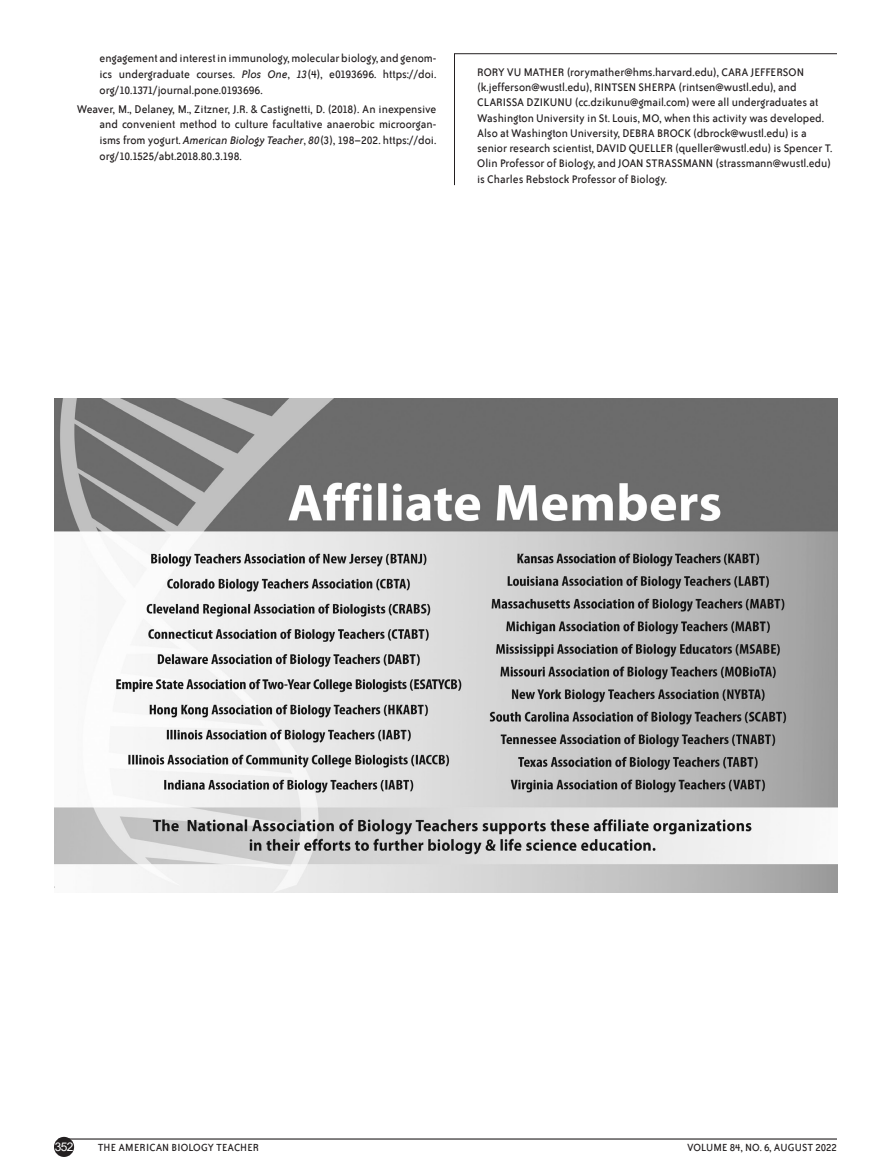
<style>
.page{position:relative;width:891px;height:1175px;background:#fff}
.page>*{position:absolute;margin:0;border:0;box-sizing:border-box;transform-origin:0 0}
.BIO{font:12.75px/15.3px "Bailey Sans ITC";color:#231f20}
.REF{font:12.75px/15.8px "Bailey Sans ITC";color:#231f20;text-align:justify}
.t1{font:12px "Bailey Sans ITC";letter-spacing:.015em;color:#231f20}
.t2{font:12px "Arial";color:#fff}
.s1{font-style:italic}
</style>
<div class="page">
<div style="left:54px;top:1136px;width:20px;height:20px;background:#231f20;border-radius:50%"></div>
<hr style="left:59px;top:1138px;width:778px;height:1px;background:#231f20">
<svg style="left:454px;top:53px;width:383px;height:133px"></svg>
<img style="left:55px;top:398px;width:783px;height:494px">
<p class="REF" style="left:100px;top:51px;width:338px">engagement and interest in immunology, molecular biology, and genom&shy;ics undergraduate courses. <span class="s1">Plos One</span>, <span class="s1">13</span>(4), e0193696. https://doi. org/10.1371/journal.pone.0193696.</p>
<p class="REF" style="left:100px;top:101px;width:338px;text-indent:-23px">Weaver, M., Delaney, M., Zitzner, J.R. &amp; Castignetti, D. (2018). An inexpensive and convenient method to culture facultative anaerobic microorgan&shy;isms from yogurt. <span class="s1">American Biology Teacher</span>, <span class="s1">80</span>(3), 198–202. https://doi. org/10.1525/abt.2018.80.3.198.</p>
<p class="BIO" style="left:477px;top:65px;width:357px">RORY VU MATHER (rorymather@hms.harvard.edu), CARA JEFFERSON (k.jefferson@wustl.edu), RINTSEN SHERPA (rintsen@wustl.edu), and CLARISSA DZIKUNU (cc.dzikunu@gmail.com) were all undergraduates at Washington University in St. Louis, MO, when this activity was developed.<br>Also at Washington University, DEBRA BROCK (dbrock@wustl.edu) is a senior research scientist, DAVID QUELLER (queller@wustl.edu) is Spencer T.<br>Olin Professor of Biology, and JOAN STRASSMANN (strassmann@wustl.edu) is Charles Rebstock Professor of Biology.</p>
<p class="t2" style="left:55px;top:1138px;width:20px">352</p>
<p class="t1" style="left:98px;top:1141px;width:163px">THE AMERICAN BIOLOGY TEACHER</p>
<p class="t1" style="left:687px;top:1141px;width:151px">VOLUME 84, NO. 6, AUGUST 2022</p>
</div>
